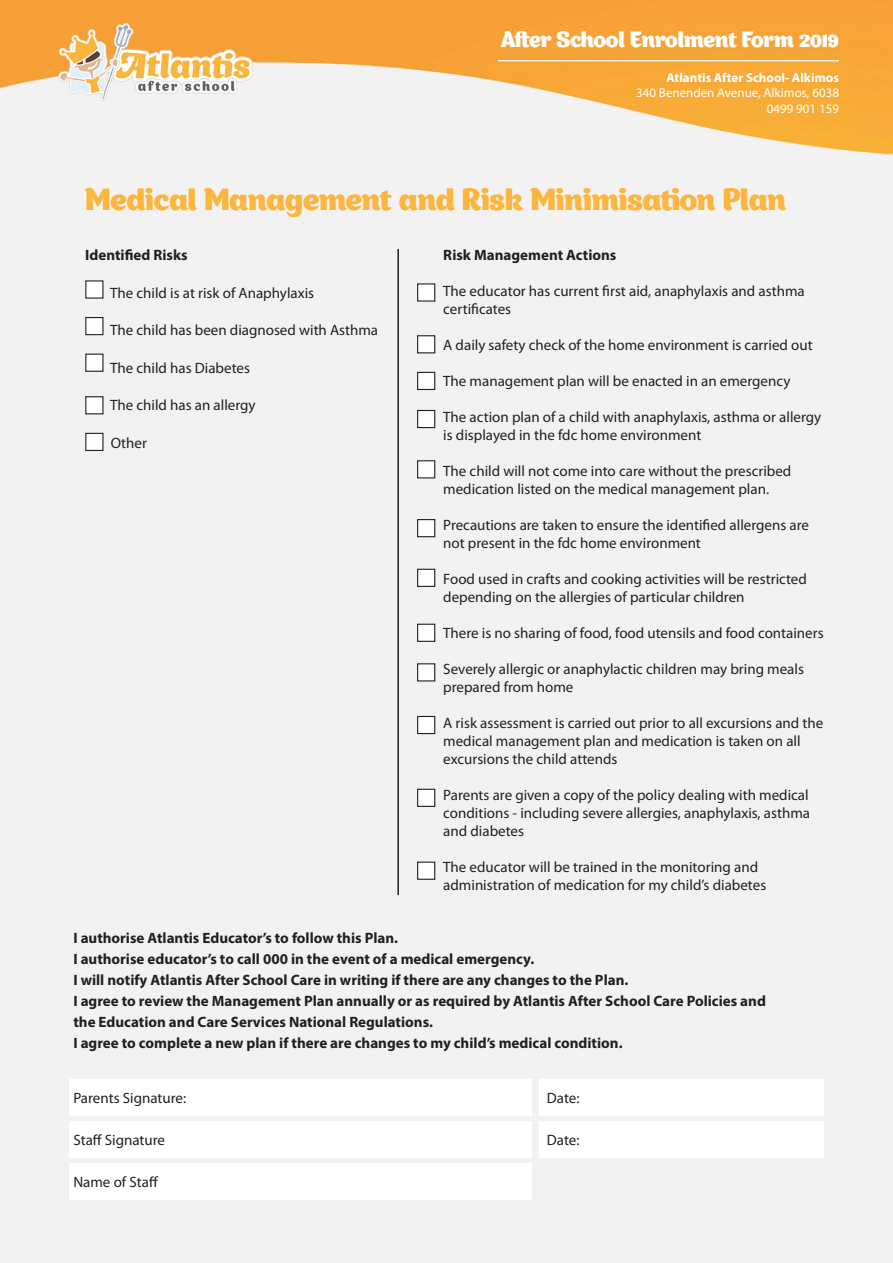
<style>
.page{position:relative;width:893px;height:1263px;background:#f2f2f3}
.page>*{position:absolute;margin:0;border:0;box-sizing:border-box;transform-origin:0 0}
.t1{font:30px "Appetite";color:#fcb53d}
.t2{font:21.75px "Appetite";color:#fff}
.t3{font:15px/18px "Myriad Pro";color:#231f20}
.t4{font:700 15px "Myriad Pro";color:#231f20}
.t5{font:13.05px "Myriad Pro";color:#fff}
.t6{font:700 13.05px "Myriad Pro";color:#fff}
</style>
<div class="page">
<img style="left:0;top:0;width:893px;height:155px">
<img style="left:59px;top:24px;width:193px;height:76px">
<hr style="left:498px;top:60px;width:341px;height:1px;background:#fff">
<div style="left:69px;top:1079px;width:463px;height:37px;background:#fff"></div>
<div style="left:540px;top:1079px;width:284px;height:37px;background:#fff"></div>
<div style="left:69px;top:1121px;width:463px;height:37px;background:#fff"></div>
<div style="left:540px;top:1121px;width:284px;height:37px;background:#fff"></div>
<div style="left:69px;top:1163px;width:463px;height:37px;background:#fff"></div>
<div style="left:86px;top:281px;width:17px;height:17px;background:#fff"></div>
<div style="left:418px;top:284px;width:17px;height:17px;background:#fff"></div>
<div style="left:417px;top:283px;width:18px;height:19px;border:1px solid #231f20"></div>
<div style="left:86px;top:318px;width:17px;height:17px;background:#fff"></div>
<div style="left:85px;top:317px;width:18px;height:18px;border:1px solid #231f20"></div>
<div style="left:418px;top:336px;width:17px;height:17px;background:#fff"></div>
<div style="left:417px;top:335px;width:18px;height:18px;border:1px solid #231f20"></div>
<div style="left:86px;top:354px;width:17px;height:17px;background:#fff"></div>
<div style="left:85px;top:354px;width:18px;height:18px;border:1px solid #231f20"></div>
<div style="left:418px;top:372px;width:17px;height:17px;background:#fff"></div>
<div style="left:417px;top:372px;width:18px;height:18px;border:1px solid #231f20"></div>
<div style="left:86px;top:397px;width:17px;height:17px;background:#fff"></div>
<div style="left:85px;top:396px;width:18px;height:18px;border:1px solid #231f20"></div>
<div style="left:418px;top:410px;width:17px;height:18px;background:#fff"></div>
<div style="left:417px;top:410px;width:18px;height:18px;border:1px solid #231f20"></div>
<div style="left:86px;top:433px;width:17px;height:17px;background:#fff"></div>
<div style="left:85px;top:433px;width:18px;height:18px;border:1px solid #231f20"></div>
<div style="left:418px;top:461px;width:17px;height:17px;background:#fff"></div>
<div style="left:417px;top:460px;width:18px;height:18px;border:1px solid #231f20"></div>
<div style="left:418px;top:520px;width:17px;height:17px;background:#fff"></div>
<div style="left:417px;top:519px;width:18px;height:18px;border:1px solid #231f20"></div>
<div style="left:418px;top:569px;width:17px;height:17px;background:#fff"></div>
<div style="left:417px;top:569px;width:18px;height:18px;border:1px solid #231f20"></div>
<div style="left:418px;top:624px;width:17px;height:17px;background:#fff"></div>
<div style="left:417px;top:624px;width:18px;height:18px;border:1px solid #231f20"></div>
<div style="left:418px;top:664px;width:17px;height:17px;background:#fff"></div>
<div style="left:417px;top:663px;width:18px;height:18px;border:1px solid #231f20"></div>
<div style="left:418px;top:716px;width:17px;height:17px;background:#fff"></div>
<div style="left:417px;top:716px;width:18px;height:18px;border:1px solid #231f20"></div>
<div style="left:418px;top:789px;width:17px;height:17px;background:#fff"></div>
<div style="left:417px;top:789px;width:18px;height:18px;border:1px solid #231f20"></div>
<div style="left:418px;top:862px;width:17px;height:17px;background:#fff"></div>
<div style="left:417px;top:861px;width:18px;height:19px;border:1px solid #231f20"></div>
<hr style="left:397px;top:249px;width:2px;height:646px;background:#231f20">
<p class="t2" style="left:501px;top:24px;width:340px">After School Enrolment Form 2019</p>
<p class="t6" style="left:666px;top:69px;width:174px">Atlantis After School- Alkimos</p>
<p class="t5" style="left:636px;top:85px;width:204px">340 Benenden Avenue, Alkimos, 6038</p>
<p class="t5" style="left:767px;top:100px;width:74px">0499 901 159</p>
<p class="t1" style="left:85px;top:178px;width:702px">Medical Management and Risk Minimisation Plan</p>
<p class="t4" style="left:85px;top:245px;width:104px">Identified Risks</p>
<p class="t3" style="left:110px;top:283px;width:206px">The child is at risk of Anaphylaxis</p>
<p class="t3" style="left:110px;top:321px;width:270px">The child has been diagnosed with Asthma</p>
<p class="t3" style="left:110px;top:358px;width:141px">The child has Diabetes</p>
<p class="t3" style="left:110px;top:396px;width:147px">The child has an allergy</p>
<p class="t3" style="left:111px;top:433px;width:38px">Other</p>
<p class="t4" style="left:443px;top:245px;width:175px">Risk Management Actions</p>
<p class="t3" style="left:443px;top:282px;width:363px">The educator has current first aid, anaphylaxis and asthma certificates</p>
<p class="t3" style="left:443px;top:336px;width:371px">A daily safety check of the home environment is carried out</p>
<p class="t3" style="left:443px;top:372px;width:349px">The management plan will be enacted in an emergency</p>
<p class="t3" style="left:443px;top:408px;width:380px">The action plan of a child with anaphylaxis, asthma or allergy is displayed in the fdc home environment</p>
<p class="t3" style="left:443px;top:462px;width:350px">The child will not come into care without the prescribed medication listed on the medical management plan.</p>
<p class="t3" style="left:443px;top:516px;width:367px">Precautions are taken to ensure the identified allergens are not present in the fdc home environment</p>
<p class="t3" style="left:443px;top:570px;width:365px">Food used in crafts and cooking activities will be restricted depending on the allergies of particular children</p>
<p class="t3" style="left:443px;top:624px;width:382px">There is no sharing of food, food utensils and food containers</p>
<p class="t3" style="left:443px;top:660px;width:362px">Severely allergic or anaphylactic children may bring meals prepared from home</p>
<p class="t3" style="left:443px;top:714px;width:382px">A risk assessment is carried out prior to all excursions and the medical management plan and medication is taken on all excursions the child attends</p>
<p class="t3" style="left:443px;top:786px;width:368px;text-align:justify">Parents are given a copy of the policy dealing with medical conditions - including severe allergies, anaphylaxis, asthma and diabetes</p>
<p class="t3" style="left:443px;top:858px;width:324px">The educator will be trained in the monitoring and administration of medication for my child’s diabetes</p>
<p class="t4" style="left:73px;top:928px;width:326px">I authorise Atlantis Educator’s to follow this Plan.</p>
<p class="t4" style="left:73px;top:949px;width:462px">I authorise educator’s to call 000 in the event of a medical emergency.</p>
<p class="t4" style="left:73px;top:970px;width:557px">I will notify Atlantis After School Care in writing if there are any changes to the Plan.</p>
<p class="t4" style="left:73px;top:991px;width:694px">I agree to review the Management Plan annually or as required by Atlantis After School Care Policies and</p>
<p class="t4" style="left:73px;top:1012px;width:361px">the Education and Care Services National Regulations.</p>
<p class="t4" style="left:73px;top:1033px;width:551px">I agree to complete a new plan if there are changes to my child’s medical condition.</p>
<p class="t3" style="left:73px;top:1089px;width:114px">Parents Signature:</p>
<p class="t3" style="left:73px;top:1131px;width:93px">Staff Signature</p>
<p class="t3" style="left:73px;top:1173px;width:86px">Name of Staff</p>
<p class="t3" style="left:547px;top:1089px;width:34px">Date:</p>
<p class="t3" style="left:547px;top:1131px;width:34px">Date:</p>
</div>
